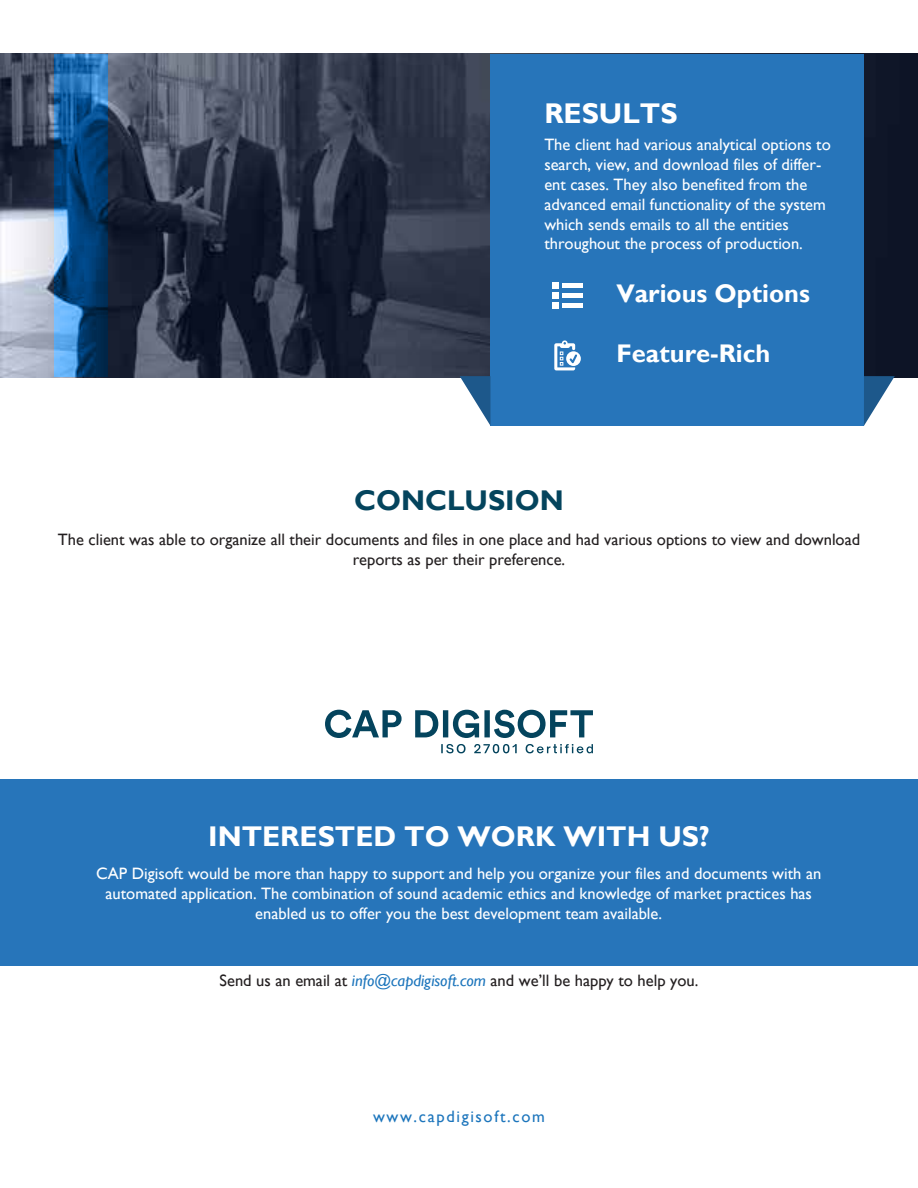
<style>
.page{position:relative;width:918px;height:1188px;background:#fff}
.page>*{position:absolute;margin:0;border:0;box-sizing:border-box;transform-origin:0 0}
.t1{font:700 28.5px "Gill Sans";color:#fff}
.t2{font:700 28.5px "Gill Sans";color:#04445d}
.t3{font:700 25.5px "Gill Sans";color:#fff}
.t4{font:16.5px/19.8px "Gill Sans";color:#fff}
.t5{font:16.5px/19.8px "Gill Sans";color:#231f20;text-align:center}
.t6{font:16.5px "Gill Sans";letter-spacing:.1em;color:#1c75bc}
.s1{font-style:italic;color:#1c75bc}
</style>
<div class="page">
<img style="left:0;top:53px;width:918px;height:324px">
<div style="left:490px;top:54px;width:374px;height:372px;background:#2775ba"></div>
<svg style="left:864px;top:376px;width:31px;height:50px"></svg>
<svg style="left:460px;top:376px;width:31px;height:49px"></svg>
<svg style="left:54px;top:54px;width:53px;height:322px;background:#1a5a93"></svg>
<svg style="left:553px;top:282px;width:6px;height:6px"></svg>
<hr style="left:562px;top:283px;width:21px;height:4px;background:#fff">
<div style="left:553px;top:292px;width:6px;height:7px;background:#fff"></div>
<hr style="left:562px;top:293px;width:21px;height:4px;background:#fff">
<div style="left:553px;top:302px;width:6px;height:7px;background:#fff"></div>
<hr style="left:562px;top:303px;width:21px;height:4px;background:#fff">
<svg style="left:554px;top:340px;width:27px;height:30px"></svg>
<div style="left:0;top:779px;width:918px;height:186px;background:#2775ba"></div>
<svg style="left:325px;top:710px;width:268px;height:43px"></svg>
<h1 class="t1" style="left:544px;top:97px;width:135px">RESULTS</h1>
<p class="t4" style="left:544px;top:135px;width:288px">The client had various analytical options to search, view, and download files of differ&shy;ent cases. They also benefited from the advanced email functionality of the system which sends emails to all the entities throughout the process of production.</p>
<h2 class="t3" style="left:616px;top:278px;width:195px">Various Options</h2>
<h2 class="t3" style="left:616px;top:338px;width:156px">Feature-Rich</h2>
<h1 class="t2" style="left:354px;top:483px;width:211px">CONCLUSION</h1>
<p class="t5" style="left:58px;top:530px;width:804px">The client was able to organize all their documents and files in one place and had various options to view and download reports as per their preference.</p>
<h1 class="t1" style="left:208px;top:819px;width:503px">INTERESTED TO WORK WITH US?</h1>
<p class="t4" style="left:96px;top:864px;width:727px;text-align:center">CAP Digisoft would be more than happy to support and help you organize your files and documents with an automated application. The combination of sound academic ethics and knowledge of market practices has enabled us to offer you the best development team available.</p>
<p class="t5" style="left:220px;top:971px;width:480px">Send us an email at <span class="s1">info@capdigisoft.com</span> and we’ll be happy to help you.</p>
<p class="t6" style="left:373px;top:1107px;width:173px">www.capdigisoft.com</p>
</div>
